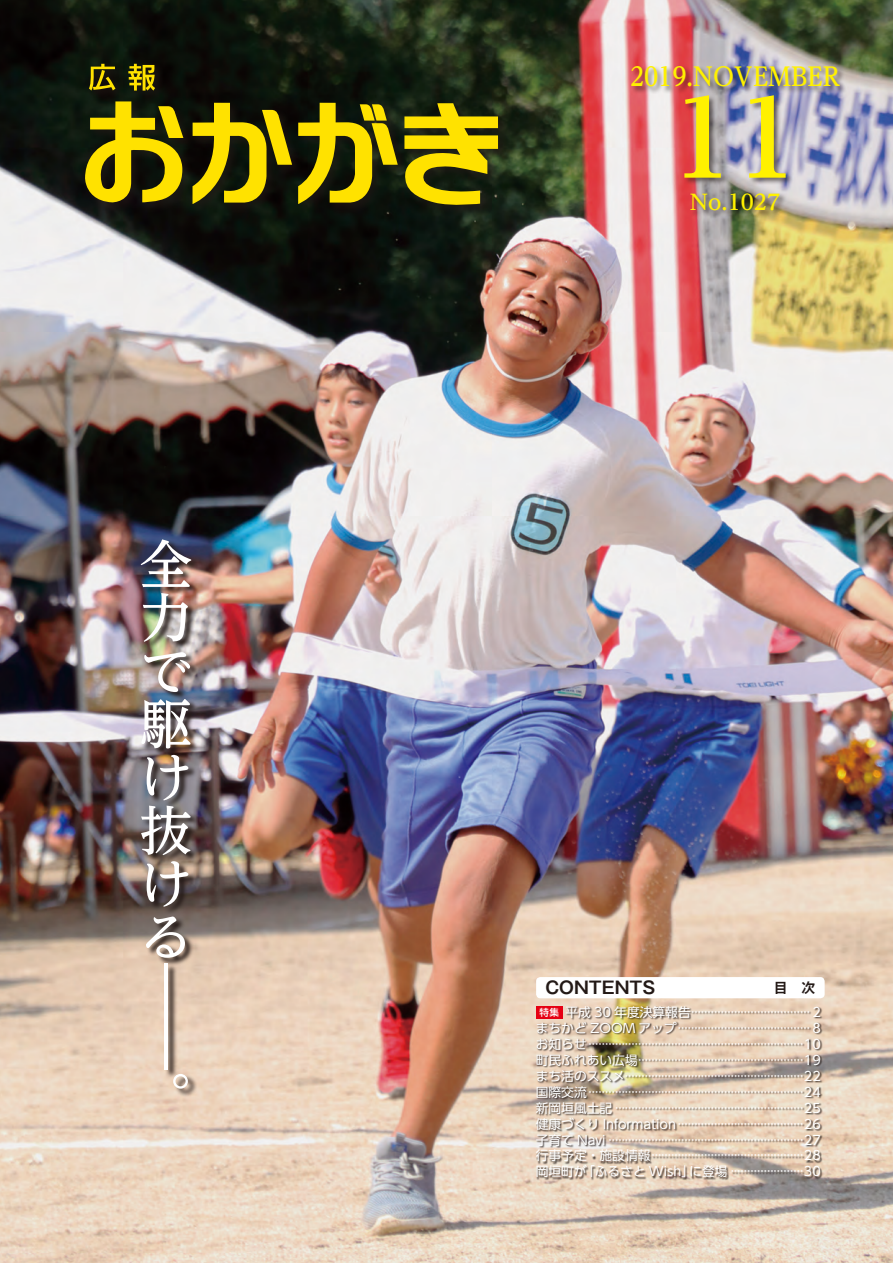
<style>
.page{position:relative;width:893px;height:1263px;background:#fff}
.page>*{position:absolute;margin:0;border:0;box-sizing:border-box;transform-origin:0 0}
.t1{font:700 105.3px "UD Reimin Pr 6";color:#fff100}
.t2{font:500 53.1px/53.1px "UD Reimin Pr 6";color:#fff;text-align:justify}
.t3{font:700 25.5px "UD Reimin Pr 6";color:#fff100;scale:.9 1}
.t4{font:700 21.3px "UD Reimin Pr 6";color:#fff100}
.t5{font:700 16.95px "Gothic MB101 Pro De";color:#231916}
.t6{font:700 13.8px "Gothic MB101 Pro De";color:#231916}
.t7{font:12.75px/15.9px "UD Shin Go Pr 6";color:#fff;text-align:right}
.t8{font:500 9.6px "UD Shin Go Pr 6";color:#fff}
.s1{color:#231916}
</style>
<div class="page">
<img style="left:0;top:0;width:893px;height:1263px">
<div style="left:631px;top:65px;width:216px;height:29px;background:#231916;opacity:.6"></div>
<div style="left:683px;top:95px;width:110px;height:123px;background:#231916;opacity:.6"></div>
<div style="left:81px;top:60px;width:430px;height:157px;background:#231916;opacity:.6"></div>
<svg style="left:85px;top:101px;width:98px;height:101px;background:#8b7e06"></svg>
<svg style="left:193px;top:103px;width:99px;height:101px;background:#796d05"></svg>
<svg style="left:298px;top:103px;width:100px;height:101px;background:#7c7207"></svg>
<svg style="left:404px;top:103px;width:94px;height:104px;background:#908509"></svg>
<svg style="left:89px;top:64px;width:26px;height:27px"></svg>
<svg style="left:128px;top:64px;width:27px;height:27px"></svg>
<div style="left:536px;top:977px;width:289px;height:21px;background:#fff;border-radius:4px"></div>
<div style="left:536px;top:1006px;width:287px;height:174px;background:#231916;opacity:.85"></div>
<img style="left:142px;top:540px;width:58px;height:557px">
<h2 class="t2" style="left:139px;top:537px;width:53px">全力で駆け抜ける</h2>
<h2 class="t2" style="left:139px;top:962px;width:30px">―</h2>
<h2 class="t2" style="left:139px;top:1015px;width:30px">―</h2>
<h2 class="t2" style="left:139px;top:1068px;width:50px">。</h2>
<h3 class="t3" style="left:630px;top:56px;width:235px">2019.NOVEMBER</h3>
<h1 class="t1" style="left:670px;top:52px;width:131px">11</h1>
<h3 class="t4" style="left:690px;top:185px;width:92px">No.1027</h3>
<h3 class="t5" style="left:545px;top:974px;width:111px">CONTENTS</h3>
<p class="t7" style="left:536px;top:1004px;width:286px"><span class="s1">　　</span>平成 3 0 年度決算報告 2····································</p>
<p class="t6" style="left:774px;top:976px;width:43px">目　次</p>
<p class="t8" style="left:540px;top:1004px;width:21px">特集</p>
<p class="t7" style="left:536px;top:1020px;width:287px">まちかど Z O O M アップ 8········································お知らせ ································································· 1 0町民ふれあい広場 ·················································· 1 9まち活のススメ ······················································ 2 2国際交流 ································································· 2 4新岡垣風土記 ························································· 2 5健康づくり I n f o r m a t i o n ······································ 2 6子育て N a v i ··························································· 2 7行事予定・施設情報 ·············································· 2 8に登場 ······················ 3 0</p>
<p class="t7" style="left:536px;top:1163px;width:53px">岡垣町が</p>
<p class="t7" style="left:582px;top:1163px;width:114px">「ふるさと Wish」</p>
</div>
